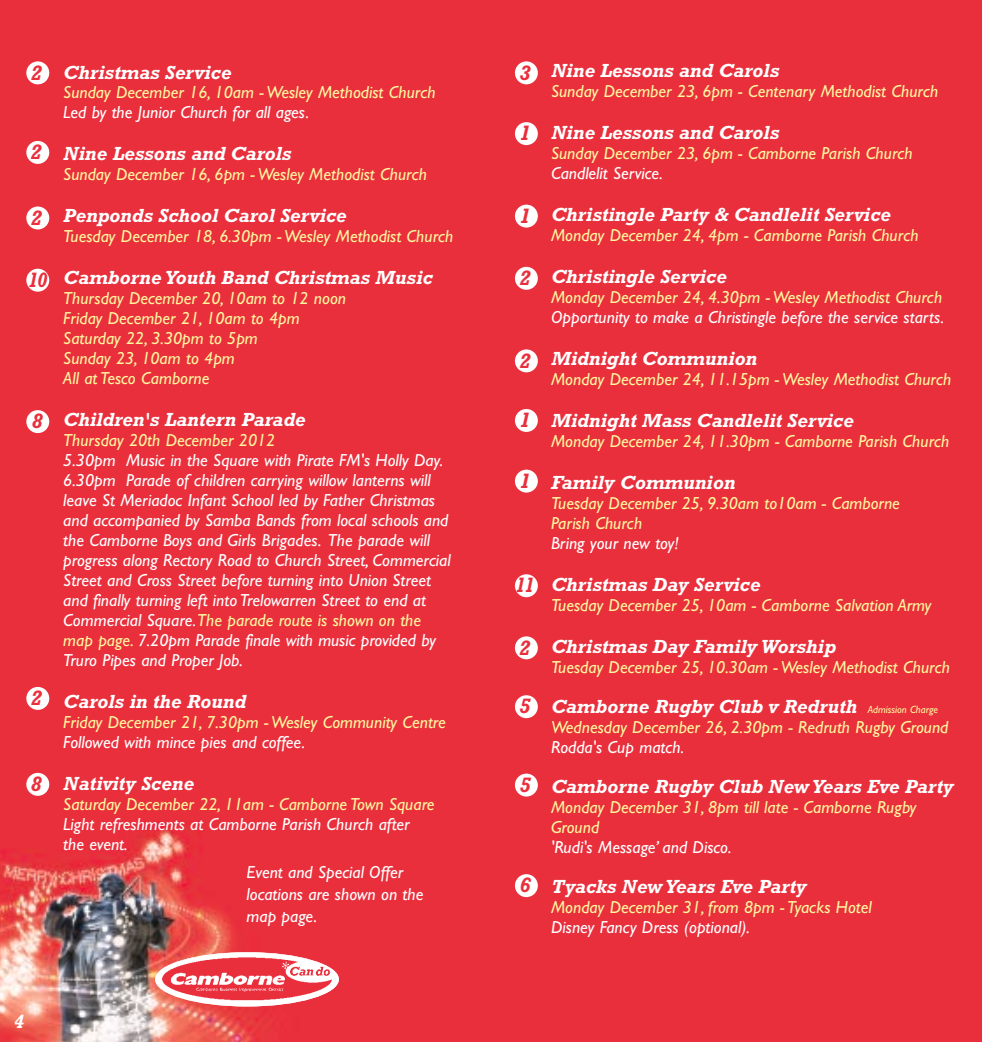
<style>
.page{position:relative;width:982px;height:1042px;background:#fff}
.page>*{position:absolute;margin:0;border:0;box-sizing:border-box;transform-origin:0 0}
.t1{font:italic 700 21.18px "Rockwell";color:#e92f3c}
.t2{font:italic 700 21.18px "Rockwell";color:#e92f3c;scale:.9 1}
.t3{font:italic 700 19.25px "Rockwell";color:#fff}
.t4{font:italic 17.5px/19.9px "Gill Sans";color:#fff79e}
.t5{font:italic 17.5px/19.9px "Gill Sans";color:#fff}
.s1{color:#fff79e}
.s2{font-family:"Gill Sans";font-weight:400;font-size:10.5px;color:#fff79e}
</style>
<div class="page">
<div style="left:0;top:0;width:982px;height:1041px;background:#e92f3c"></div>
<img style="left:155px;top:952px;width:184px;height:54px">
<div style="left:155px;top:951px;width:184px;height:55px;border:1px solid #fff;border-radius:50%"></div>
<svg style="left:24px;top:59px;width:27px;height:27px"></svg>
<svg style="left:513px;top:59px;width:27px;height:27px"></svg>
<svg style="left:24px;top:139px;width:27px;height:27px"></svg>
<svg style="left:24px;top:204px;width:27px;height:27px"></svg>
<svg style="left:24px;top:267px;width:27px;height:26px"></svg>
<svg style="left:24px;top:408px;width:27px;height:27px"></svg>
<svg style="left:24px;top:685px;width:27px;height:26px"></svg>
<svg style="left:24px;top:770px;width:27px;height:27px"></svg>
<svg style="left:513px;top:120px;width:27px;height:27px"></svg>
<svg style="left:513px;top:203px;width:27px;height:26px"></svg>
<svg style="left:513px;top:265px;width:27px;height:26px"></svg>
<svg style="left:513px;top:347px;width:27px;height:27px"></svg>
<svg style="left:513px;top:407px;width:27px;height:27px"></svg>
<svg style="left:513px;top:467px;width:27px;height:27px"></svg>
<svg style="left:513px;top:572px;width:27px;height:27px"></svg>
<svg style="left:513px;top:634px;width:27px;height:27px"></svg>
<svg style="left:513px;top:693px;width:27px;height:27px"></svg>
<svg style="left:513px;top:771px;width:27px;height:27px"></svg>
<svg style="left:513px;top:872px;width:27px;height:26px"></svg>
<p class="t1" style="left:31px;top:65px;width:13px">2</p>
<p class="t1" style="left:519px;top:65px;width:13px">3</p>
<p class="t3" style="left:63px;top:65px;width:170px">Christmas Service</p>
<p class="t4" style="left:63px;top:84px;width:374px">Sunday December 16, 10am - Wesley Methodist Church</p>
<p class="t5" style="left:63px;top:104px;width:247px">Led by the Junior Church for all ages.</p>
<p class="t3" style="left:63px;top:147px;width:230px">Nine Lessons and Carols</p>
<p class="t4" style="left:63px;top:166px;width:365px">Sunday December 16, 6pm - Wesley Methodist Church</p>
<p class="t3" style="left:63px;top:209px;width:285px">Penponds School Carol Service</p>
<p class="t4" style="left:63px;top:228px;width:392px">Tuesday December 18, 6.30pm - Wesley Methodist Church</p>
<p class="t3" style="left:63px;top:271px;width:371px">Camborne Youth Band Christmas Music</p>
<p class="t4" style="left:63px;top:290px;width:284px">Thursday December 20, 10am to 12 noon<br>Friday December 21, 10am to 4pm<br>Saturday 22, 3.30pm to 5pm<br>Sunday 23, 10am to 4pm<br>All at Tesco Camborne</p>
<p class="t3" style="left:63px;top:413px;width:244px">Children's Lantern Parade</p>
<p class="t4" style="left:63px;top:432px;width:214px">Thursday 20th December 2012</p>
<p class="t5" style="left:63px;top:452px;width:389px">5.30pm Music in the Square with Pirate FM's Holly Day.<br>6.30pm Parade of children carrying willow lanterns will leave St Meriadoc Infant School led by Father Christmas and accompanied by Samba Bands from local schools and the Camborne Boys and Girls Brigades. The parade will progress along Rectory Road to Church Street, Commercial Street and Cross Street before turning into Union Street and finally turning left into Trelowarren Street to end at Commercial Square.<span class="s1">The parade route is shown on the map page.</span> 7.20pm Parade finale with music provided by Truro Pipes and Proper Job.</p>
<p class="t3" style="left:63px;top:694px;width:184px">Carols in the Round</p>
<p class="t4" style="left:63px;top:713px;width:384px">Friday December 21, 7.30pm - Wesley Community Centre</p>
<p class="t5" style="left:63px;top:733px;width:243px">Followed with mince pies and coffee.</p>
<p class="t3" style="left:63px;top:776px;width:132px">Nativity Scene</p>
<p class="t4" style="left:63px;top:795px;width:373px">Saturday December 22, 11am - Camborne Town Square</p>
<p class="t5" style="left:63px;top:815px;width:348px">Light refreshments at Camborne Parish Church after the event.</p>
<p class="t5" style="left:247px;top:862px;width:178px;line-height:22.1px">Event and Special Offer locations are shown on the map page.</p>
<p class="t1" style="left:519px;top:126px;width:13px">1</p>
<p class="t1" style="left:30px;top:145px;width:13px">2</p>
<p class="t1" style="left:519px;top:208px;width:13px">1</p>
<p class="t1" style="left:31px;top:210px;width:13px">2</p>
<p class="t1" style="left:519px;top:270px;width:13px">2</p>
<p class="t2" style="left:28px;top:272px;width:23px">10</p>
<p class="t1" style="left:519px;top:353px;width:13px">2</p>
<p class="t1" style="left:519px;top:412px;width:13px">1</p>
<p class="t1" style="left:31px;top:414px;width:13px">8</p>
<p class="t1" style="left:519px;top:473px;width:13px">1</p>
<p class="t2" style="left:515px;top:578px;width:23px">11</p>
<p class="t1" style="left:519px;top:640px;width:13px">2</p>
<p class="t1" style="left:31px;top:690px;width:13px">2</p>
<p class="t1" style="left:519px;top:698px;width:13px">5</p>
<p class="t1" style="left:30px;top:776px;width:13px">8</p>
<p class="t1" style="left:519px;top:777px;width:13px">5</p>
<p class="t1" style="left:519px;top:877px;width:13px">6</p>
<p class="t3" style="left:551px;top:64px;width:230px">Nine Lessons and Carols</p>
<p class="t4" style="left:551px;top:83px;width:389px">Sunday December 23, 6pm - Centenary Methodist Church</p>
<p class="t3" style="left:551px;top:126px;width:230px">Nine Lessons and Carols</p>
<p class="t4" style="left:551px;top:145px;width:363px">Sunday December 23, 6pm - Camborne Parish Church</p>
<p class="t5" style="left:551px;top:165px;width:113px">Candlelit Service.</p>
<p class="t3" style="left:551px;top:208px;width:341px">Christingle Party &amp; Candlelit Service</p>
<p class="t4" style="left:551px;top:227px;width:369px">Monday December 24, 4pm - Camborne Parish Church</p>
<p class="t3" style="left:551px;top:270px;width:177px">Christingle Service</p>
<p class="t4" style="left:551px;top:289px;width:393px">Monday December 24, 4.30pm - Wesley Methodist Church</p>
<p class="t5" style="left:551px;top:309px;width:395px">Opportunity to make a Christingle before the service starts.</p>
<p class="t3" style="left:551px;top:352px;width:208px">Midnight Communion</p>
<p class="t4" style="left:551px;top:371px;width:402px">Monday December 24, 11.15pm - Wesley Methodist Church</p>
<p class="t3" style="left:551px;top:414px;width:304px">Midnight Mass Candlelit Service</p>
<p class="t4" style="left:551px;top:433px;width:400px">Monday December 24, 11.30pm - Camborne Parish Church</p>
<p class="t3" style="left:551px;top:476px;width:186px">Family Communion</p>
<p class="t4" style="left:551px;top:495px;width:350px">Tuesday December 25, 9.30am to10am - Camborne<br>Parish Church</p>
<p class="t5" style="left:551px;top:535px;width:129px">Bring your new toy!</p>
<p class="t3" style="left:551px;top:578px;width:211px">Christmas Day Service</p>
<p class="t4" style="left:551px;top:597px;width:382px">Tuesday December 25, 10am - Camborne Salvation Army</p>
<p class="t3" style="left:551px;top:640px;width:286px">Christmas Day Family Worship</p>
<p class="t4" style="left:551px;top:659px;width:400px">Tuesday December 25, 10.30am - Wesley Methodist Church</p>
<p class="t3" style="left:551px;top:700px;width:388px">Camborne Rugby Club v Redruth <span class="s2">Admission Charge</span></p>
<p class="t4" style="left:551px;top:719px;width:399px">Wednesday December 26, 2.30pm - Redruth Rugby Ground</p>
<p class="t5" style="left:551px;top:739px;width:135px">Rodda's Cup match.</p>
<p class="t3" style="left:551px;top:779px;width:404px">Camborne Rugby Club New Years Eve Party</p>
<p class="t4" style="left:551px;top:798px;width:367px">Monday December 31, 8pm till late - Camborne Rugby<br>Ground</p>
<p class="t5" style="left:551px;top:838px;width:182px">'Rudi's Message’ and Disco.</p>
<p class="t3" style="left:551px;top:879px;width:257px">Tyacks New Years Eve Party</p>
<p class="t4" style="left:551px;top:898px;width:322px">Monday December 31, from 8pm - Tyacks Hotel</p>
<p class="t5" style="left:551px;top:918px;width:200px">Disney Fancy Dress (optional).</p>
<p class="t3" style="left:14px;top:1014px;width:12px">4</p>
</div>
